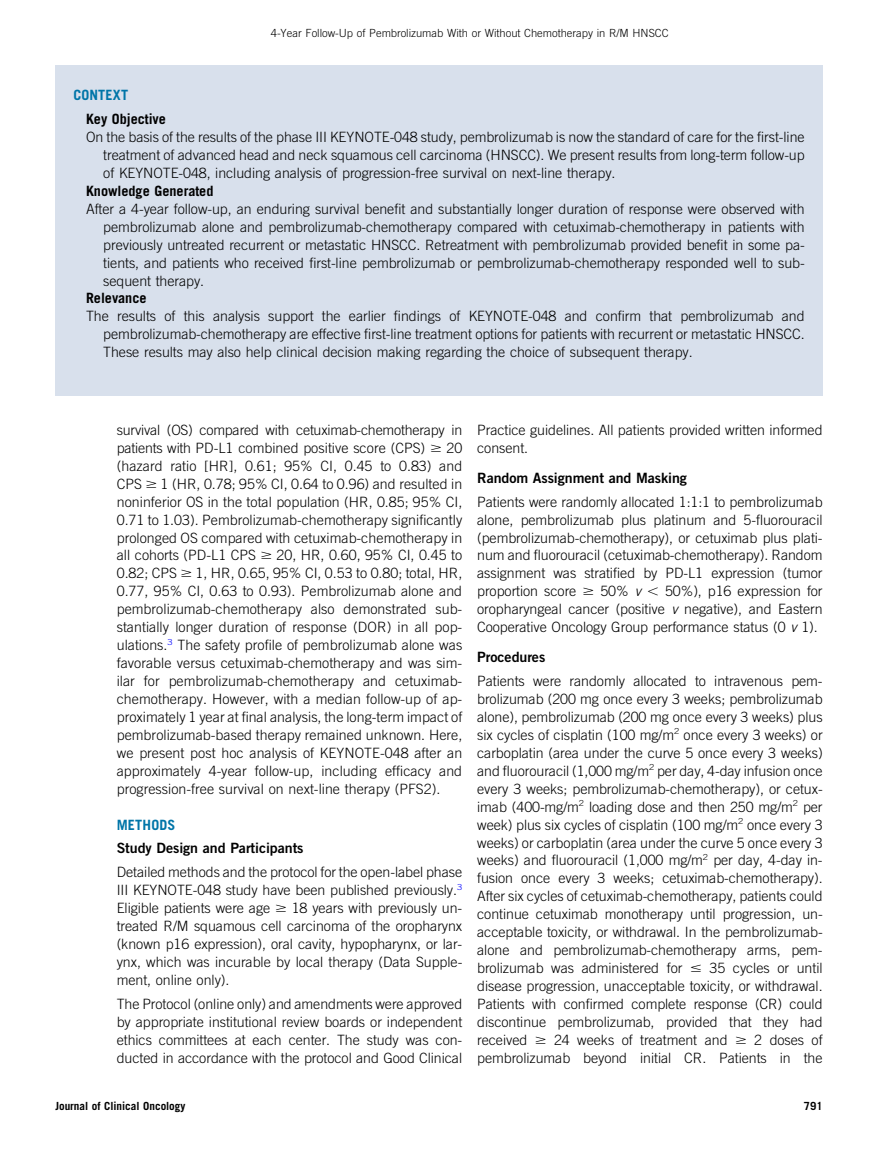
<style>
.page{position:relative;width:878px;height:1175px;background:#fff}
.page>*{position:absolute;margin:0;border:0;box-sizing:border-box;transform-origin:0 0}
.t1{font:14.25px/18px "Adv O Td 710 a 12 c";color:#000;text-align:justify}
.t2{font:14.25px "Adv OT8 a 0 d 451 b.B";color:#000}
.t3{font:14.25px "Adv O Tb 03 e 4648.B";color:#000}
.t4{font:14.25px "Adv O Tb 03 e 4648.B";letter-spacing:.015em;color:#0075a8}
.t5{font:11.25px "Adv O Td 710 a 12 c";color:#000}
.t6{font:11.25px "Adv O Tb 03 e 4648.B";color:#000}
.s1{font-family:"Adv O Td 710 a 12 c+fb"}
.s2{font-family:"Adv OT8817665 d"}
.s3{font-family:"Adv O Ta 82 dc 243.I"}
.s4{font-family:"Adv OT463 cc 31 e"}
</style>
<div class="page">
<div style="left:55px;top:66px;width:767px;height:330px;background:#d8e0ec"></div>
<p class="t5" style="left:271px;top:29px;width:399px">4-Year Follow-Up of Pembrolizumab With or Without Chemotherapy in R/M HNSCC</p>
<p class="t4" style="left:73px;top:90px;width:56px">CONTEXT</p>
<p class="t3" style="left:86px;top:114px;width:81px">Key Objective</p>
<p class="t1" style="left:103px;top:129px;width:702px;text-indent:-17px">On the basis of the results of the phase III KEYNOTE-048 study, pembrolizumab is now the standard of care for the <span class="s1">fi</span>rst-line treatment of advanced head and neck squamous cell carcinoma (HNSCC). We present results from long-term follow-up of KEYNOTE-048, including analysis of progression-free survival on next-line therapy.</p>
<p class="t3" style="left:86px;top:185px;width:129px">Knowledge Generated</p>
<p class="t1" style="left:103px;top:201px;width:702px;text-indent:-17px">After a 4-year follow-up, an enduring survival bene<span class="s1">fi</span>t and substantially longer duration of response were observed with pembrolizumab alone and pembrolizumab-chemotherapy compared with cetuximab-chemotherapy in patients with previously untreated recurrent or metastatic HNSCC. Retreatment with pembrolizumab provided bene<span class="s1">fi</span>t in some pa&shy;tients, and patients who received <span class="s1">fi</span>rst-line pembrolizumab or pembrolizumab-chemotherapy responded well to sub&shy;sequent therapy.</p>
<p class="t3" style="left:86px;top:293px;width:62px">Relevance</p>
<p class="t1" style="left:103px;top:308px;width:702px;text-indent:-17px">The results of this analysis support the earlier <span class="s1">fi</span>ndings of KEYNOTE-048 and con<span class="s1">fi</span>rm that pembrolizumab and pembrolizumab-chemotherapy are effective <span class="s1">fi</span>rst-line treatment options for patients with recurrent or metastatic HNSCC.<br>These results may also help clinical decision making regarding the choice of subsequent therapy.</p>
<p class="t1" style="left:117px;top:422px;width:347px">survival (OS) compared with cetuximab-chemotherapy in patients with PD-L1 combined positive score (CPS) <span class="s2">$</span> 20 (hazard ratio [HR], 0.61; 95% CI, 0.45 to 0.83) and CPS <span class="s2">$</span> 1 (HR, 0.78; 95% CI, 0.64 to 0.96) and resulted in noninferior OS in the total population (HR, 0.85; 95% CI, 0.71 to 1.03). Pembrolizumab-chemotherapy signi<span class="s1">fi</span>cantly prolonged OS compared with cetuximab-chemotherapy in all cohorts (PD-L1 CPS <span class="s2">$</span> 20, HR, 0.60, 95% CI, 0.45 to 0.82; CPS <span class="s2">$</span> 1, HR, 0.65, 95% CI, 0.53 to 0.80; total, HR, 0.77, 95% CI, 0.63 to 0.93). Pembrolizumab alone and pembrolizumab-chemotherapy also demonstrated sub&shy;stantially longer duration of response (DOR) in all pop&shy;ulations.<sup>3</sup> The safety pro<span class="s1">fi</span>le of pembrolizumab alone was favorable versus cetuximab-chemotherapy and was sim&shy;ilar for pembrolizumab-chemotherapy and cetuximab&shy;chemotherapy. However, with a median follow-up of ap&shy;proximately 1 year at <span class="s1">fi</span>nal analysis, the long-term impact of pembrolizumab-based therapy remained unknown. Here, we present post hoc analysis of KEYNOTE-048 after an approximately 4-year follow-up, including ef<span class="s1">fi</span>cacy and progression-free survival on next-line therapy (PFS2).</p>
<p class="t4" style="left:117px;top:819px;width:60px">METHODS</p>
<p class="t2" style="left:117px;top:843px;width:188px">Study Design and Participants</p>
<p class="t1" style="left:117px;top:864px;width:347px">Detailed methods and the protocol for the open-label phase III KEYNOTE-048 study have been published previously.<sup>3<br></sup>Eligible patients were age <span class="s2">$</span> 18 years with previously un&shy;treated R/M squamous cell carcinoma of the oropharynx (known p16 expression), oral cavity, hypopharynx, or lar&shy;ynx, which was incurable by local therapy (Data Supple&shy;ment, online only).</p>
<p class="t1" style="left:117px;top:996px;width:347px">The Protocol (online only) and amendments were approved by appropriate institutional review boards or independent ethics committees at each center. The study was con&shy;ducted in accordance with the protocol and Good Clinical</p>
<p class="t1" style="left:477px;top:422px;width:347px">Practice guidelines. All patients provided written informed consent.</p>
<p class="t2" style="left:477px;top:472px;width:211px">Random Assignment and Masking</p>
<p class="t1" style="left:477px;top:494px;width:347px">Patients were randomly allocated 1:1:1 to pembrolizumab alone, pembrolizumab plus platinum and 5-<span class="s1">fl</span>uorouracil (pembrolizumab-chemotherapy), or cetuximab plus plati&shy;num and <span class="s1">fl</span>uorouracil (cetuximab-chemotherapy). Random assignment was strati<span class="s1">fi</span>ed by PD-L1 expression (tumor proportion score <span class="s2">$</span> 50% <span class="s3">v</span> <span class="s4">,</span> 50%), p16 expression for oropharyngeal cancer (positive <span class="s3">v</span> negative), and Eastern Cooperative Oncology Group performance status (0 <span class="s3">v</span> 1).</p>
<p class="t2" style="left:477px;top:652px;width:69px">Procedures</p>
<p class="t1" style="left:477px;top:673px;width:347px">Patients were randomly allocated to intravenous pem&shy;brolizumab (200 mg once every 3 weeks; pembrolizumab alone), pembrolizumab (200 mg once every 3 weeks) plus six cycles of cisplatin (100 mg/m<sup>2</sup> once every 3 weeks) or carboplatin (area under the curve 5 once every 3 weeks) and <span class="s1">fl</span>uorouracil (1,000 mg/m<sup>2</sup> per day, 4-day infusion once every 3 weeks; pembrolizumab-chemotherapy), or cetux&shy;imab (400-mg/m<sup>2</sup> loading dose and then 250 mg/m<sup>2</sup> per week) plus six cycles of cisplatin (100 mg/m<sup>2</sup> once every 3 weeks) or carboplatin (area under the curve 5 once every 3 weeks) and <span class="s1">fl</span>uorouracil (1,000 mg/m<sup>2</sup> per day, 4-day in&shy;fusion once every 3 weeks; cetuximab-chemotherapy).<br>After six cycles of cetuximab-chemotherapy, patients could continue cetuximab monotherapy until progression, un&shy;acceptable toxicity, or withdrawal. In the pembrolizumab&shy;alone and pembrolizumab-chemotherapy arms, pem&shy;brolizumab was administered for <span class="s2">#</span> 35 cycles or until disease progression, unacceptable toxicity, or withdrawal.<br>Patients with con<span class="s1">fi</span>rmed complete response (CR) could discontinue pembrolizumab, provided that they had received <span class="s2">$</span> 24 weeks of treatment and <span class="s2">$</span> 2 doses of pembrolizumab beyond initial CR. Patients in the</p>
<p class="t6" style="left:55px;top:1101px;width:131px">Journal of Clinical Oncology</p>
<p class="t6" style="left:803px;top:1101px;width:20px">791</p>
</div>
